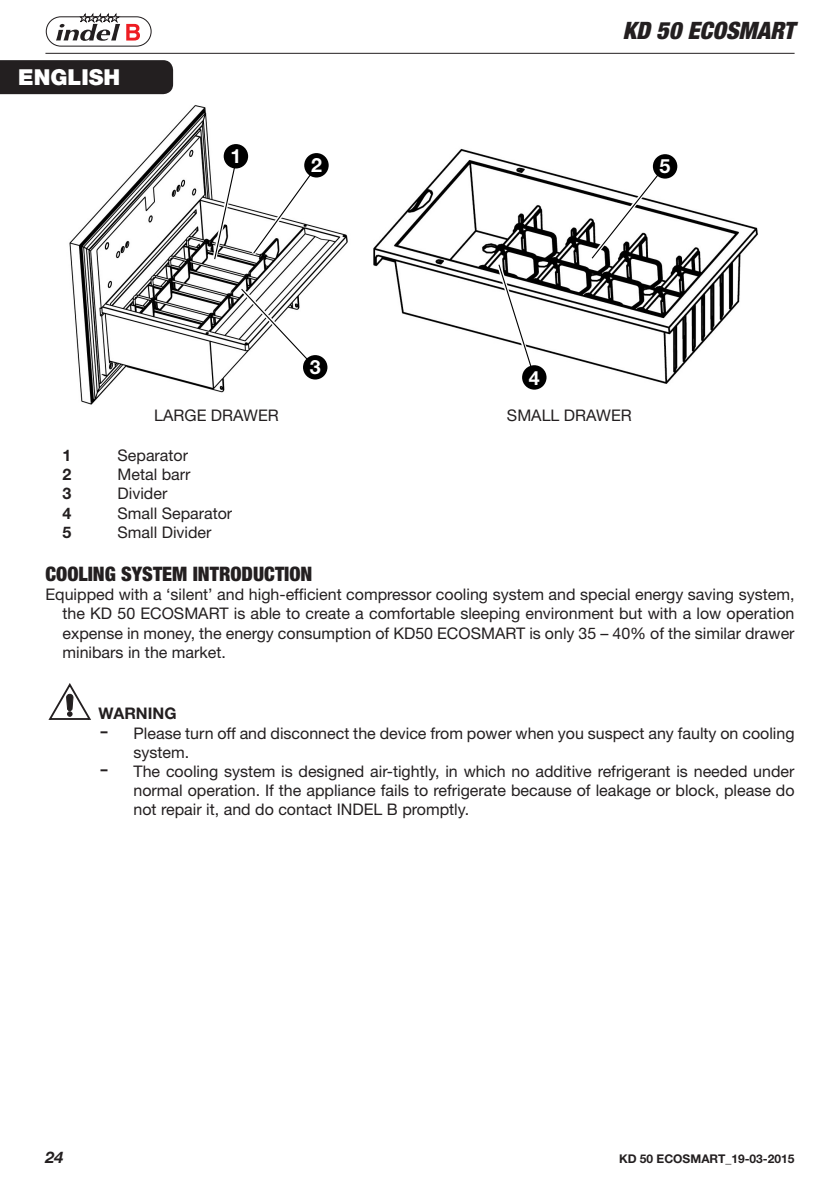
<style>
.page{position:relative;width:840px;height:1191px;background:#fff}
.page>*{position:absolute;margin:0;border:0;box-sizing:border-box;transform-origin:0 0}
.t1{font:italic 900 condensed 24px "Helvetica Neue LT Std";color:#231f20}
.t2{font:900 22px "Helvetica Neue LT Std";color:#fff}
.t3{font:900 condensed 20px "Helvetica Neue LT Std";color:#231f20}
.t4{font:700 19.6px "Helvetica Neue LT Std";color:#fff}
.t5{font:16px/19.2px "Helvetica Neue LT Std";color:#231f20;text-align:justify}
.t6{font:700 16px "Helvetica Neue LT Std";color:#231f20}
.t7{font:italic 700 16px "Helvetica Neue LT Std";color:#231f20}
.t8{font:700 12px "Helvetica Neue LT Std";color:#231f20}
.s1{font-size:24px}
</style>
<div class="page">
<svg style="left:45px;top:52px;width:750px;height:2px"></svg>
<hr style="left:45px;top:53px;width:749px;height:1px;background:#231f20">
<div style="left:46px;top:16px;width:105px;height:31px;border:1px solid #231f20;border-radius:15px"></div>
<svg style="left:56px;top:13px;width:84px;height:28px"></svg>
<svg style="left:0;top:69px;width:174px;height:26px"></svg>
<div style="left:0;top:60px;width:173px;height:34px;background:#231f20"></div>
<svg style="left:48px;top:683px;width:43px;height:37px"></svg>
<img style="left:69px;top:105px;width:279px;height:300px">
<img style="left:373px;top:148px;width:385px;height:242px">
<svg style="left:248px;top:160px;width:74px;height:99px"></svg>
<svg style="left:236px;top:283px;width:84px;height:90px"></svg>
<svg style="left:586px;top:161px;width:83px;height:102px"></svg>
<svg style="left:494px;top:260px;width:44px;height:122px"></svg>
<div style="left:304px;top:153px;width:24px;height:24px;background:#000;border-radius:50%"></div>
<div style="left:303px;top:355px;width:24px;height:24px;background:#000;border-radius:50%"></div>
<div style="left:652px;top:154px;width:25px;height:25px;background:#000;border-radius:50%"></div>
<div style="left:522px;top:365px;width:24px;height:24px;background:#000;border-radius:50%"></div>
<svg style="left:209px;top:152px;width:32px;height:112px"></svg>
<div style="left:223px;top:144px;width:25px;height:24px;background:#000;border-radius:50%"></div>
<h2 class="t2" style="left:18px;top:64px;width:103px">ENGLISH</h2>
<p class="t4" style="left:230px;top:144px;width:12px">1</p>
<p class="t4" style="left:311px;top:153px;width:12px">2</p>
<h1 class="t1" style="left:622px;top:16px;width:173px">KD 50 ECOSMART</h1>
<p class="t4" style="left:659px;top:154px;width:12px">5</p>
<p class="t4" style="left:309px;top:355px;width:12px">3</p>
<p class="t4" style="left:528px;top:365px;width:12px">4</p>
<p class="t5" style="left:154px;top:406px;width:12px">large</p>
<p class="t5" style="left:211px;top:406px;width:13px">drawer</p>
<p class="t5" style="left:506px;top:406px;width:12px">small</p>
<p class="t5" style="left:563px;top:406px;width:13px">drawer</p>
<p class="t6" style="left:62px;top:445px;width:10px">1</p>
<p class="t5" style="left:117px;top:445px;width:72px">Separator</p>
<p class="t6" style="left:62px;top:464px;width:10px">2</p>
<p class="t5" style="left:117px;top:464px;width:74px">Metal barr</p>
<p class="t6" style="left:62px;top:484px;width:10px">3</p>
<p class="t5" style="left:117px;top:484px;width:51px">Divider</p>
<p class="t6" style="left:62px;top:503px;width:10px">4</p>
<p class="t5" style="left:117px;top:503px;width:116px">Small Separator</p>
<p class="t6" style="left:62px;top:522px;width:10px">5</p>
<p class="t5" style="left:117px;top:522px;width:95px">Small Divider</p>
<p class="t3" style="left:45px;top:561px;width:22px">COOLING</p>
<p class="t3" style="left:121px;top:561px;width:34px">SYSTEM</p>
<p class="t3" style="left:192px;top:561px;width:11px">INTRODUCTION</p>
<p class="t5" style="left:62px;top:584px;width:733px;text-indent:-17px">Equipped with a ‘silent’ and high-efficient compressor cooling system and special energy saving system, the KD 50 ECOSMART is able to create a comfortable sleeping environment but with a low operation expense in money, the energy consumption of KD50 ECOSMART is only 35 – 40% of the similar drawer minibars in the market.</p>
<p class="t6" style="left:99px;top:703px;width:79px">WARNING</p>
<p class="t5" style="left:133px;top:723px;width:662px;text-indent:-34px"><span class="s1">-</span> Please turn off and disconnect the device from power when you suspect any faulty on cooling system.</p>
<p class="t5" style="left:133px;top:761px;width:662px;text-indent:-34px"><span class="s1">-</span> The cooling system is designed air-tightly, in which no additive refrigerant is needed under normal operation. If the appliance fails to refrigerate because of leakage or block, please do not repair it, and do contact INDEL B promptly.</p>
<p class="t7" style="left:45px;top:1147px;width:19px">24</p>
<p class="t8" style="left:618px;top:1151px;width:177px">KD 50 ECOSMART_19-03-2015</p>
</div>
